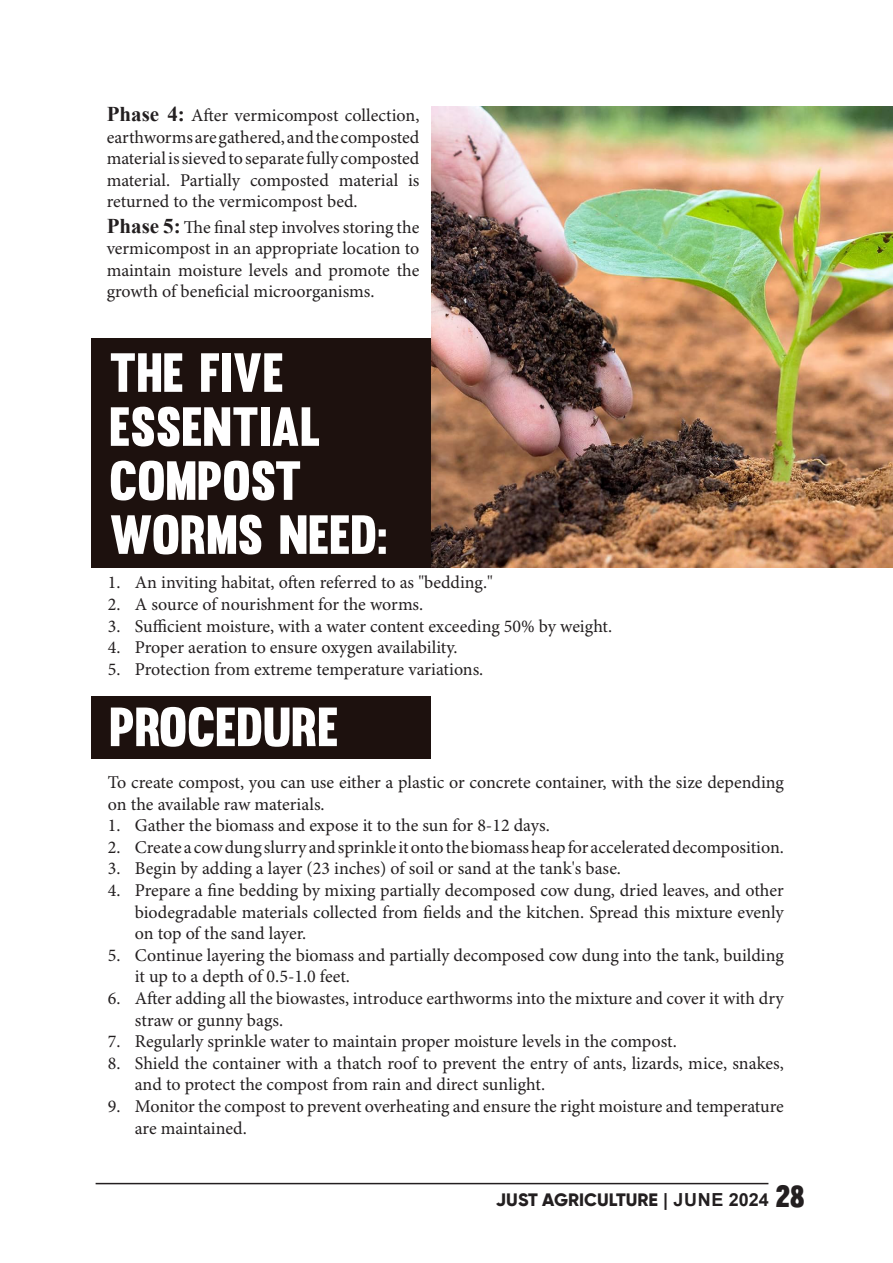
<style>
.page{position:relative;width:893px;height:1263px;background:#fff}
.page>*{position:absolute;margin:0;border:0;box-sizing:border-box;transform-origin:0 0}
.t1{font:54px/54px "Muro";color:#fff}
.t2{font:18px/21.6px "Minion Pro";letter-spacing:-.005em;color:#231f20}
.t3{font:800 18px "Gilroy";color:#231f20}
.s1{font-family:"Times New Roman";font-weight:700;font-size:21px}
.s2{font-family:"Arial";font-weight:700}
.s3{font-family:"Muro";font-weight:400;font-size:30px}
</style>
<div class="page">
<hr style="left:96px;top:1183px;width:672px;height:1px;background:#231f20">
<hr style="left:892px;top:107px;width:1px;height:109px;background:#1d110e">
<div style="left:91px;top:338px;width:355px;height:230px;background:#1d110e"></div>
<div style="left:91px;top:696px;width:340px;height:63px;background:#1d110e"></div>
<img style="left:432px;top:107px;width:460px;height:461px">
<p class="t2" style="left:107px;top:105px;width:314px;text-align:justify"><span class="s1">Phase 4:</span> After vermicompost collection, earthworms are gathered, and the composted material is sieved to separate fully composted material. Partially composted material is returned to the vermicompost bed.</p>
<p class="t2" style="left:107px;top:217px;width:314px;text-align:justify"><span class="s1">Phase 5:</span> The final step involves storing the vermicompost in an appropriate location to maintain moisture levels and promote the growth of beneficial microorganisms.</p>
<p class="t1" style="left:109px;top:345px;width:280px">THE FIVE<br>ESSENTIAL<br>COMPOST<br>WORMS NEED:</p>
<p class="t2" style="left:108px;top:573px;width:386px">1. An inviting habitat, often referred to as "bedding."</p>
<p class="t2" style="left:108px;top:594px;width:317px">2. A source of nourishment for the worms.</p>
<p class="t2" style="left:108px;top:616px;width:506px">3. Sufficient moisture, with a water content exceeding 50% by weight.</p>
<p class="t2" style="left:108px;top:637px;width:351px">4. Proper aeration to ensure oxygen availability.</p>
<p class="t2" style="left:108px;top:659px;width:377px">5. Protection from extreme temperature variations.</p>
<p class="t1" style="left:109px;top:699px;width:231px">PROCEDURE</p>
<p class="t2" style="left:108px;top:772px;width:677px">To create compost, you can use either a plastic or concrete container, with the size depending on the available raw materials.</p>
<p class="t2" style="left:108px;top:815px;width:443px">1. Gather the biomass and expose it to the sun for 8-12 days.</p>
<p class="t2" style="left:108px;top:837px;width:678px">2. Create a cow dung slurry and sprinkle it onto the biomass heap for accelerated decomposition.</p>
<p class="t2" style="left:108px;top:859px;width:515px">3. Begin by adding a layer (23 inches) of soil or sand at the tank's base.</p>
<p class="t2" style="left:135px;top:880px;width:650px;text-align:justify;text-indent:-27px">4. Prepare a fine bedding by mixing partially decomposed cow dung, dried leaves, and other biodegradable materials collected from fields and the kitchen. Spread this mixture evenly on top of the sand layer.</p>
<p class="t2" style="left:135px;top:945px;width:650px;text-indent:-27px">5. Continue layering the biomass and partially decomposed cow dung into the tank, building it up to a depth of 0.5-1.0 feet.</p>
<p class="t2" style="left:135px;top:988px;width:650px;text-indent:-27px">6. After adding all the biowastes, introduce earthworms into the mixture and cover it with dry straw or gunny bags.</p>
<p class="t2" style="left:108px;top:1031px;width:570px">7. Regularly sprinkle water to maintain proper moisture levels in the compost.</p>
<p class="t2" style="left:135px;top:1053px;width:650px;text-indent:-27px">8. Shield the container with a thatch roof to prevent the entry of ants, lizards, mice, snakes, and to protect the compost from rain and direct sunlight.</p>
<p class="t2" style="left:135px;top:1096px;width:650px;text-indent:-27px">9. Monitor the compost to prevent overheating and ensure the right moisture and temperature are maintained.</p>
<p class="t3" style="left:496px;top:1188px;width:310px">JUST AGRICULTURE <span class="s2">| JUNE 2024</span> <span class="s3">28</span></p>
</div>
